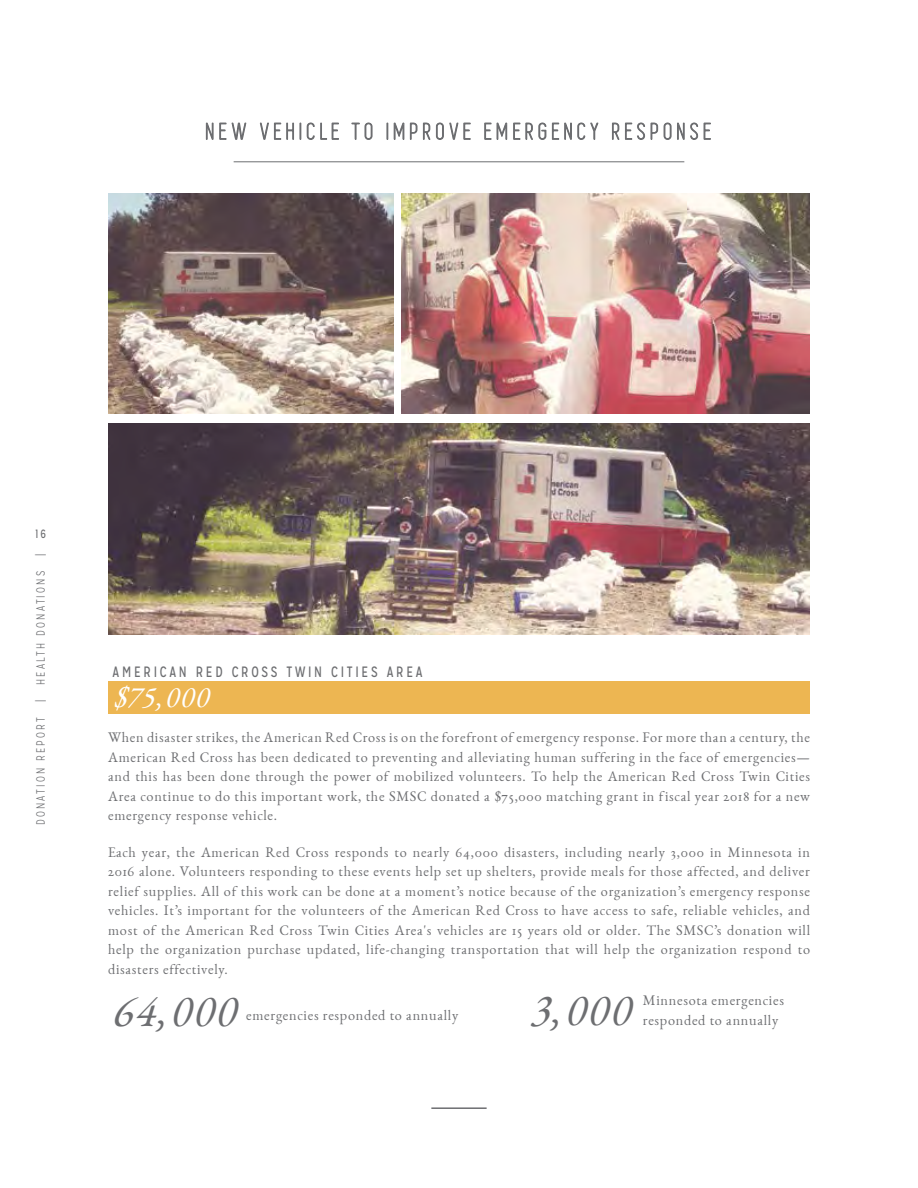
<style>
.page{position:relative;width:918px;height:1188px;background:#fff}
.page>*{position:absolute;margin:0;border:0;box-sizing:border-box;transform-origin:0 0}
.t1{font:italic 45px "EB Garamond 12";letter-spacing:.05em;color:#6d6e71}
.t2{font:italic 30px "EB Garamond 12";color:#fff}
.t3{font:15px "Mission Gothic";letter-spacing:.2em;color:#6d6e71;scale:.9 1}
.t4{font:14.25px/19.5px "EB Garamond 12";letter-spacing:.05em;color:#6d6e71;text-align:justify}
.t5{font:300 12px "Mission Gothic";letter-spacing:.2em;color:#6d6e71;scale:.9 1}
.t6{font:12px "Mission Gothic";color:#6d6e71;scale:.9 1}
</style>
<div class="page">
<hr style="left:431px;top:1107px;width:56px;height:2px;background:#6d6e71">
<div style="left:108px;top:682px;width:702px;height:32px;background:#edb652"></div>
<hr style="left:234px;top:161px;width:450px;height:1px;background:#6d6e71">
<svg style="left:206px;top:122px;width:41px;height:18px"></svg>
<svg style="left:259px;top:122px;width:35px;height:18px"></svg>
<svg style="left:300px;top:122px;width:39px;height:18px"></svg>
<svg style="left:351px;top:122px;width:22px;height:18px"></svg>
<svg style="left:387px;top:123px;width:1px;height:17px"></svg>
<svg style="left:394px;top:122px;width:77px;height:18px"></svg>
<svg style="left:484px;top:122px;width:23px;height:18px"></svg>
<svg style="left:513px;top:122px;width:86px;height:18px"></svg>
<svg style="left:612px;top:122px;width:99px;height:18px"></svg>
<img style="left:108px;top:193px;width:285px;height:220px">
<img style="left:401px;top:193px;width:409px;height:220px">
<img style="left:108px;top:424px;width:702px;height:210px">
<p class="t6" style="left:35px;top:527px;width:13px">16</p>
<p class="t5" style="left:34px;top:556px;width:4px;rotate:-90deg">|</p>
<p class="t5" style="left:34px;top:685px;width:128px;rotate:-90deg">HEALTH DONATIONS</p>
<p class="t5" style="left:34px;top:702px;width:4px;rotate:-90deg">|</p>
<p class="t5" style="left:34px;top:825px;width:121px;rotate:-90deg">DONATION REPORT</p>
<p class="t3" style="left:113px;top:663px;width:346px">AMERICAN RED CROSS TWIN CITIES AREA</p>
<h2 class="t2" style="left:113px;top:672px;width:97px">$75,000</h2>
<p class="t4" style="left:108px;top:728px;width:703px">When disaster strikes, the American Red Cross is on the forefront of emergency response. For more than a century, the American Red Cross has been dedicated to preventing and alleviating human suffering in the face of emergencies— and this has been done through the power of mobilized volunteers. To help the American Red Cross Twin Cities Area continue to do this important work, the SMSC donated a $75,000 matching grant in fiscal year 2018 for a new emergency response vehicle.</p>
<p class="t4" style="left:108px;top:842px;width:703px">Each year, the American Red Cross responds to nearly 64,000 disasters, including nearly 3,000 in Minnesota in 2016 alone. Volunteers responding to these events help set up shelters, provide meals for those affected, and deliver relief supplies. All of this work can be done at a moment’s notice because of the organization’s emergency response vehicles. It’s important for the volunteers of the American Red Cross to have access to safe, reliable vehicles, and most of the American Red Cross Twin Cities Area's vehicles are 15 years old or older. The SMSC’s donation will help the organization purchase updated, life-changing transportation that will help the organization respond to disasters effectively.</p>
<h1 class="t1" style="left:112px;top:974px;width:124px">64,000</h1>
<p class="t4" style="left:246px;top:1005px;width:214px">emergencies responded to annually</p>
<h1 class="t1" style="left:529px;top:974px;width:102px">3,000</h1>
<p class="t4" style="left:643px;top:991px;width:143px">Minnesota emergencies responded to annually</p>
</div>
